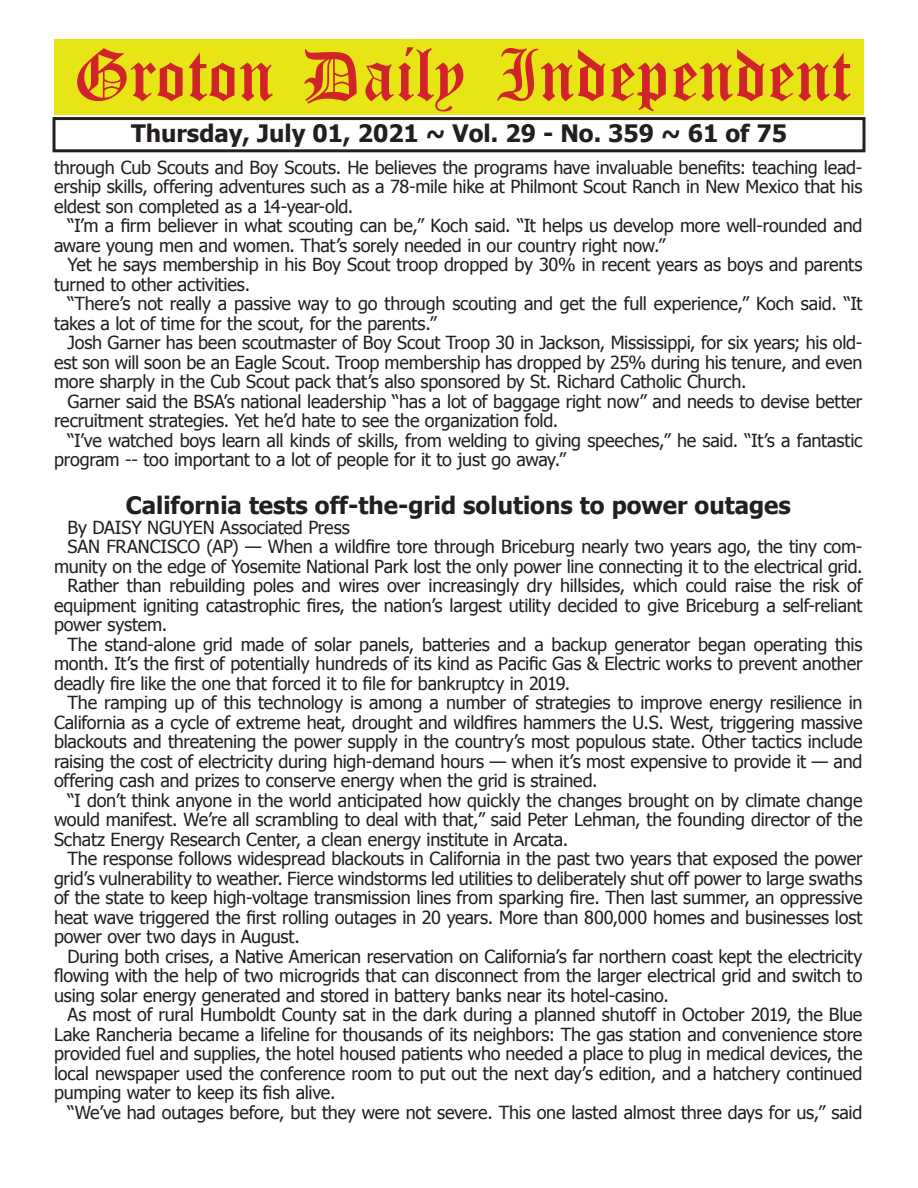
<style>
.page{position:relative;width:918px;height:1188px;background:#fff}
.page>*{position:absolute;margin:0;border:0;box-sizing:border-box;transform-origin:0 0}
.t1{font:54px "Old English Five";color:#d1232a}
.t2{font:700 24px "Tahoma";color:#231f20}
.t3{font:18px/19.5px "Tahoma";letter-spacing:-.01em;color:#231f20}
</style>
<div class="page">
<div style="left:52px;top:117px;width:814px;height:35px;border:3px solid #231f20"></div>
<div style="left:54px;top:40px;width:810px;height:75px;background:#e7e515"></div>
<h1 class="t1" style="left:73px;top:50px;width:779px">Groton Daily Independent</h1>
<h2 class="t2" style="left:131px;top:116px;width:657px">Thursday, July 01, 2021 ~ Vol. 29 - No. 359 ~ 61 of 75</h2>
<p class="t3" style="left:54px;top:156px;width:810px;text-align:justify">through Cub Scouts and Boy Scouts. He believes the programs have invaluable benefits: teaching lead&shy;ership skills, offering adventures such as a 78-mile hike at Philmont Scout Ranch in New Mexico that his eldest son completed as a 14-year-old.</p>
<p class="t3" style="left:54px;top:215px;width:810px;text-indent:14px">“I’m a firm believer in what scouting can be,” Koch said. “It helps us develop more well-rounded and aware young men and women. That’s sorely needed in our country right now.”</p>
<p class="t3" style="left:54px;top:254px;width:810px;text-indent:14px">Yet he says membership in his Boy Scout troop dropped by 30% in recent years as boys and parents turned to other activities.</p>
<p class="t3" style="left:54px;top:293px;width:810px;text-indent:14px">“There’s not really a passive way to go through scouting and get the full experience,” Koch said. “It takes a lot of time for the scout, for the parents.”</p>
<p class="t3" style="left:54px;top:332px;width:810px;text-align:justify;text-indent:14px">Josh Garner has been scoutmaster of Boy Scout Troop 30 in Jackson, Mississippi, for six years; his old&shy;est son will soon be an Eagle Scout. Troop membership has dropped by 25% during his tenure, and even more sharply in the Cub Scout pack that’s also sponsored by St. Richard Catholic Church.</p>
<p class="t3" style="left:54px;top:390px;width:810px;text-indent:14px">Garner said the BSA’s national leadership “has a lot of baggage right now” and needs to devise better recruitment strategies. Yet he’d hate to see the organization fold.</p>
<p class="t3" style="left:54px;top:429px;width:810px;text-indent:14px">“I’ve watched boys learn all kinds of skills, from welding to giving speeches,” he said. “It’s a fantastic program -- too important to a lot of people for it to just go away.”</p>
<h2 class="t2" style="left:126px;top:489px;width:667px">California tests off-the-grid solutions to power outages</h2>
<p class="t3" style="left:68px;top:517px;width:284px">By DAISY NGUYEN Associated Press</p>
<p class="t3" style="left:68px;top:536px;width:796px">SAN FRANCISCO (AP) — When a wildfire tore through Briceburg nearly two years ago, the tiny com-</p>
<p class="t3" style="left:54px;top:556px;width:810px">munity on the edge of Yosemite National Park lost the only power line connecting it to the electrical grid.</p>
<p class="t3" style="left:68px;top:575px;width:796px">Rather than rebuilding poles and wires over increasingly dry hillsides, which could raise the risk of</p>
<p class="t3" style="left:54px;top:595px;width:810px">equipment igniting catastrophic fires, the nation’s largest utility decided to give Briceburg a self-reliant</p>
<p class="t3" style="left:54px;top:614px;width:115px">power system.</p>
<p class="t3" style="left:68px;top:634px;width:796px">The stand-alone grid made of solar panels, batteries and a backup generator began operating this</p>
<p class="t3" style="left:54px;top:653px;width:810px">month. It’s the first of potentially hundreds of its kind as Pacific Gas &amp; Electric works to prevent another</p>
<p class="t3" style="left:54px;top:673px;width:518px">deadly fire like the one that forced it to file for bankruptcy in 2019.</p>
<p class="t3" style="left:68px;top:692px;width:797px">The ramping up of this technology is among a number of strategies to improve energy resilience in</p>
<p class="t3" style="left:54px;top:712px;width:810px">California as a cycle of extreme heat, drought and wildfires hammers the U.S. West, triggering massive</p>
<p class="t3" style="left:54px;top:731px;width:810px">blackouts and threatening the power supply in the country’s most populous state. Other tactics include</p>
<p class="t3" style="left:54px;top:751px;width:810px">raising the cost of electricity during high-demand hours — when it’s most expensive to provide it — and</p>
<p class="t3" style="left:54px;top:770px;width:545px">offering cash and prizes to conserve energy when the grid is strained.</p>
<p class="t3" style="left:68px;top:790px;width:796px">“I don’t think anyone in the world anticipated how quickly the changes brought on by climate change</p>
<p class="t3" style="left:54px;top:809px;width:810px">would manifest. We’re all scrambling to deal with that,” said Peter Lehman, the founding director of the</p>
<p class="t3" style="left:54px;top:829px;width:516px">Schatz Energy Research Center, a clean energy institute in Arcata.</p>
<p class="t3" style="left:68px;top:848px;width:797px">The response follows widespread blackouts in California in the past two years that exposed the power</p>
<p class="t3" style="left:54px;top:868px;width:810px">grid’s vulnerability to weather. Fierce windstorms led utilities to deliberately shut off power to large swaths</p>
<p class="t3" style="left:54px;top:887px;width:810px">of the state to keep high-voltage transmission lines from sparking fire. Then last summer, an oppressive</p>
<p class="t3" style="left:54px;top:907px;width:810px">heat wave triggered the first rolling outages in 20 years. More than 800,000 homes and businesses lost</p>
<p class="t3" style="left:54px;top:926px;width:247px">power over two days in August.</p>
<p class="t3" style="left:68px;top:946px;width:797px">During both crises, a Native American reservation on California’s far northern coast kept the electricity</p>
<p class="t3" style="left:54px;top:965px;width:810px">flowing with the help of two microgrids that can disconnect from the larger electrical grid and switch to</p>
<p class="t3" style="left:54px;top:985px;width:616px">using solar energy generated and stored in battery banks near its hotel-casino.</p>
<p class="t3" style="left:68px;top:1004px;width:796px">As most of rural Humboldt County sat in the dark during a planned shutoff in October 2019, the Blue</p>
<p class="t3" style="left:54px;top:1024px;width:810px">Lake Rancheria became a lifeline for thousands of its neighbors: The gas station and convenience store</p>
<p class="t3" style="left:54px;top:1043px;width:810px">provided fuel and supplies, the hotel housed patients who needed a place to plug in medical devices, the</p>
<p class="t3" style="left:54px;top:1063px;width:810px">local newspaper used the conference room to put out the next day’s edition, and a hatchery continued</p>
<p class="t3" style="left:54px;top:1082px;width:283px">pumping water to keep its fish alive.</p>
<p class="t3" style="left:68px;top:1102px;width:796px">“We’ve had outages before, but they were not severe. This one lasted almost three days for us,” said</p>
</div>
